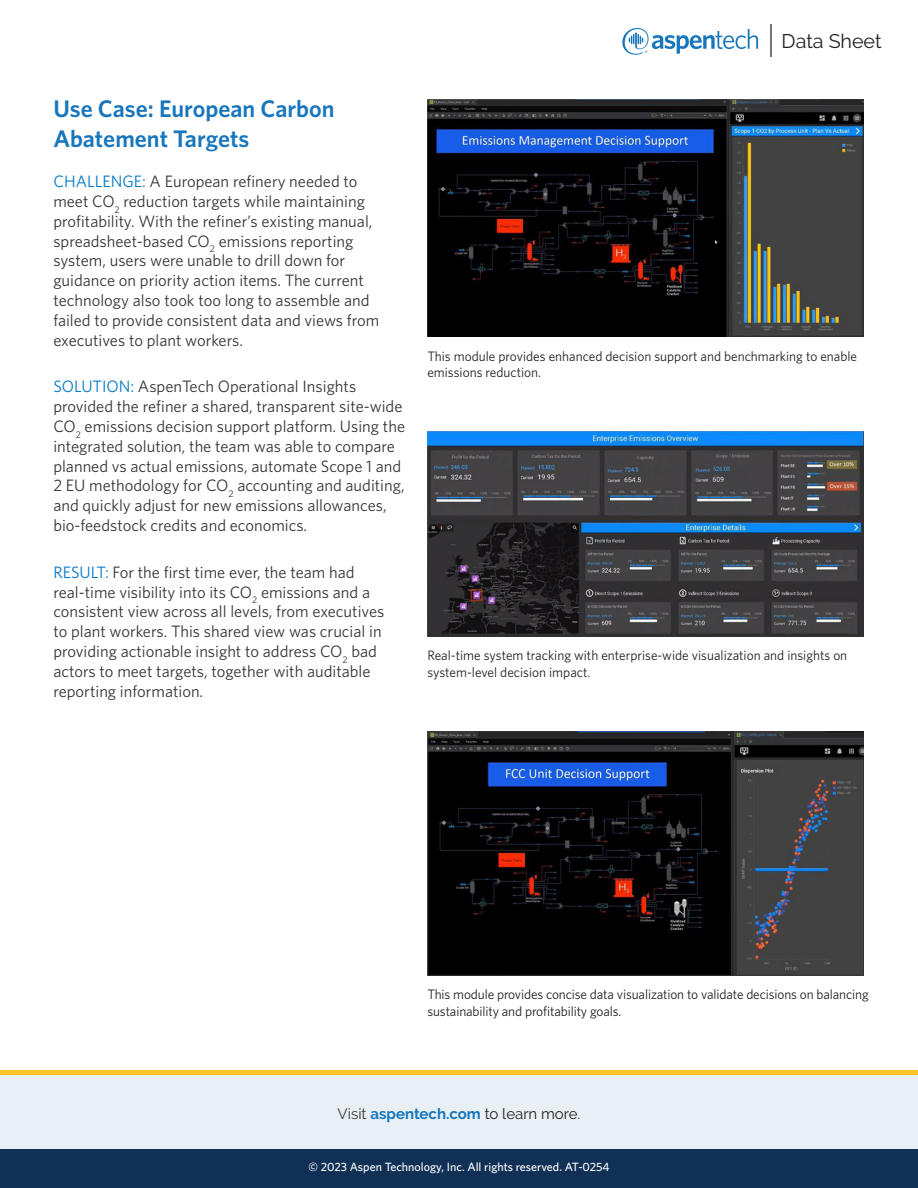
<style>
.page{position:relative;width:918px;height:1188px;background:#fff}
.page>*{position:absolute;margin:0;border:0;box-sizing:border-box;transform-origin:0 0}
.body{font:600 24px/30px "Whitney";color:#1776bd}
.t1{font:19.65px "Raleway";color:#231f20}
.body-2{font:16.5px/19.8px "Whitney";color:#363534}
.t2{font:700 15px "Raleway";color:#1776bd}
.t3{font:13.65px/16.5px "Whitney";color:#231f20}
.t4{font:500 12px "Whitney";color:#fff}
.s1{color:#0078c9}
.s2{font-weight:400;color:#363534}
.s3{font-weight:400;color:#231f20}
</style>
<div class="page">
<svg style="left:622px;top:28px;width:136px;height:27px"></svg>
<hr style="left:770px;top:24px;width:2px;height:33px;background:#231f20">
<div style="left:0;top:1149px;width:918px;height:39px;background:#113056"></div>
<div style="left:0;top:1075px;width:918px;height:74px;background:#e8eff5"></div>
<div style="left:0;top:1070px;width:918px;height:5px;background:#fec427"></div>
<img style="left:427px;top:100px;width:437px;height:237px">
<img style="left:427px;top:432px;width:437px;height:204px">
<img style="left:427px;top:732px;width:437px;height:243px">
<p class="body" style="left:53px;top:93px;width:283px">Use Case: European Carbon<br>Abatement Targets</p>
<p class="body-2" style="left:53px;top:171px;width:328px"><span class="s1">CHALLENGE:</span> A European refinery needed to meet CO<sub>2</sub> reduction targets while maintaining profitability. With the refiner’s existing manual, spreadsheet-based CO<sub>2</sub> emissions reporting system, users were unable to drill down for guidance on priority action items. The current technology also took too long to assemble and failed to provide consistent data and views from executives to plant workers.</p>
<p class="body-2" style="left:53px;top:376px;width:353px"><span class="s1">SOLUTION:</span> AspenTech Operational Insights provided the refiner a shared, transparent site-wide CO<sub>2</sub> emissions decision support platform. Using the integrated solution, the team was able to compare planned vs actual emissions, automate Scope 1 and 2 EU methodology for CO<sub>2</sub> accounting and auditing, and quickly adjust for new emissions allowances, bio-feedstock credits and economics.</p>
<p class="body-2" style="left:53px;top:562px;width:333px"><span class="s1">RESULT:</span> For the first time ever, the team had real-time visibility into its CO<sub>2</sub> emissions and a consistent view across all levels, from executives to plant workers. This shared view was crucial in providing actionable insight to address CO<sub>2</sub> bad actors to meet targets, together with auditable reporting information.</p>
<p class="t1" style="left:782px;top:30px;width:102px">Data Sheet</p>
<p class="t3" style="left:427px;top:348px;width:431px">This module provides enhanced decision support and benchmarking to enable emissions reduction.</p>
<p class="t3" style="left:427px;top:647px;width:421px">Real-time system tracking with enterprise-wide visualization and insights on system-level decision impact.</p>
<p class="t3" style="left:427px;top:986px;width:443px">This module provides concise data visualization to validate decisions on balancing sustainability and profitability goals.</p>
<p class="t2" style="left:338px;top:1105px;width:244px"><span class="s2">Visit</span> aspentech.com <span class="s3">to learn more.</span></p>
<p class="t4" style="left:309px;top:1160px;width:303px">© 2023 Aspen Technology, Inc. All rights reserved. AT-0254</p>
</div>
